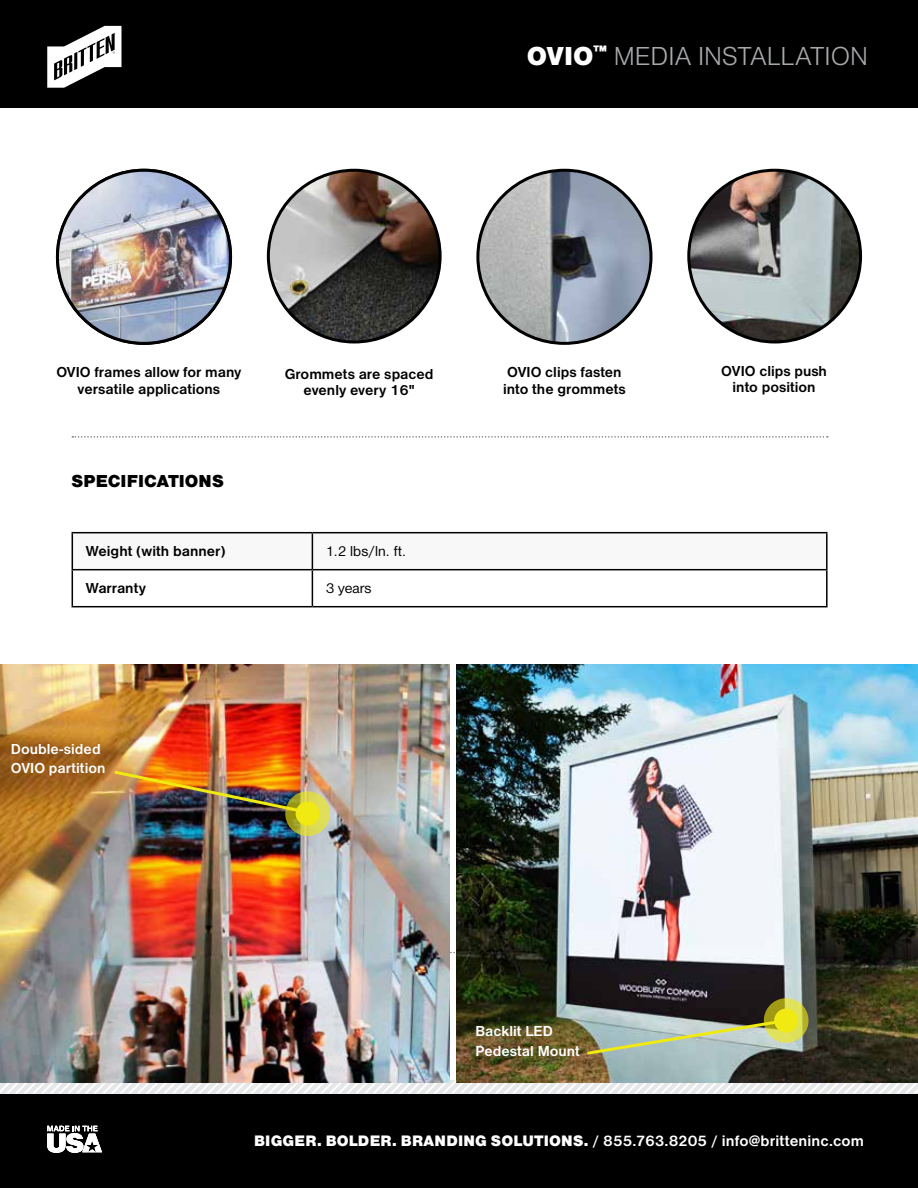
<style>
.page{position:relative;width:918px;height:1188px;background:#fff}
.page>*{position:absolute;margin:0;border:0;box-sizing:border-box;transform-origin:0 0}
.t1{font:300 27px "Nimbus San D";color:#a7a9ac}
.t2{font:900 18px "Nimbus San D";letter-spacing:.005em;color:#000}
.t3{font:700 15.75px "Nimbus San D";letter-spacing:.005em;color:#fff}
.t4{font:700 15px/16.5px "Nimbus San D";color:#000;text-align:center}
.t5{font:700 15px/19.5px "Nimbus San D";color:#fff}
.t6{font:15px "Nimbus San D";color:#000}
.s1{font-weight:900;color:#fff}
.s2{font-weight:900}
</style>
<div class="page">
<div style="left:0;top:0;width:918px;height:108px;background:#000"></div>
<svg style="left:47px;top:26px;width:75px;height:62px"></svg>
<div style="left:0;top:1094px;width:918px;height:94px;background:#000"></div>
<svg style="left:47px;top:1126px;width:55px;height:27px"></svg>
<svg style="left:0;top:1080px;width:918px;height:14px"></svg>
<img style="left:689px;top:170px;width:172px;height:172px;border-radius:86px">
<img style="left:268px;top:170px;width:172px;height:172px;border-radius:86px">
<img style="left:478px;top:170px;width:173px;height:173px;border-radius:87px">
<img style="left:57px;top:170px;width:174px;height:173px;border-radius:87px">
<svg style="left:73px;top:533px;width:753px;height:36px"></svg>
<hr style="left:72px;top:533px;width:1px;height:36px;background:#000">
<hr style="left:72px;top:570px;width:1px;height:36px;background:#000">
<hr style="left:72px;top:532px;width:240px;height:1px;background:#000">
<hr style="left:72px;top:569px;width:240px;height:1px;background:#000">
<hr style="left:72px;top:606px;width:240px;height:1px;background:#000">
<hr style="left:312px;top:533px;width:1px;height:36px;background:#000">
<hr style="left:312px;top:570px;width:1px;height:36px;background:#000">
<hr style="left:312px;top:532px;width:516px;height:1px;background:#000">
<hr style="left:826px;top:533px;width:2px;height:36px;background:#000">
<hr style="left:826px;top:570px;width:2px;height:36px;background:#000">
<hr style="left:312px;top:569px;width:516px;height:1px;background:#000">
<hr style="left:312px;top:606px;width:516px;height:1px;background:#000">
<svg style="left:72px;top:436px;width:756px;height:2px"></svg>
<img style="left:0;top:664px;width:450px;height:419px">
<img style="left:456px;top:664px;width:462px;height:419px">
<img style="left:111px;top:769px;width:220px;height:68px">
<svg style="left:584px;top:997px;width:226px;height:60px;background:#899075"></svg>
<h1 class="t1" style="left:527px;top:41px;width:343px"><span class="s1">OVIO</span><sup>™</sup> MEDIA INSTALLATION</h1>
<p class="t4" style="left:56px;top:364px;width:187px">OVIO frames allow for many versatile applications</p>
<p class="t2" style="left:72px;top:471px;width:154px">SPECIFICATIONS</p>
<p class="t4" style="left:285px;top:366px;width:150px">Grommets are spaced evenly every 16"</p>
<p class="t4" style="left:503px;top:364px;width:124px;text-align:left">OVIO clips fasten into the grommets</p>
<p class="t4" style="left:721px;top:362px;width:107px">OVIO clips push into position</p>
<p class="t4" style="left:86px;top:543px;width:141px">Weight (with banner)</p>
<p class="t6" style="left:326px;top:543px;width:82px">1.2 lbs/ln. ft.</p>
<p class="t4" style="left:86px;top:580px;width:62px">Warranty</p>
<p class="t6" style="left:326px;top:580px;width:47px">3 years</p>
<p class="t5" style="left:11px;top:739px;width:96px">Double-sided<br>OVIO partition</p>
<p class="t5" style="left:475px;top:1022px;width:106px">Backlit LED<br>Pedestal Mount</p>
<p class="t3" style="left:254px;top:1132px;width:611px"><span class="s2">BIGGER. BOLDER. BRANDING SOLUTIONS.</span> / 855.763.8205 / info@britteninc.com</p>
</div>
